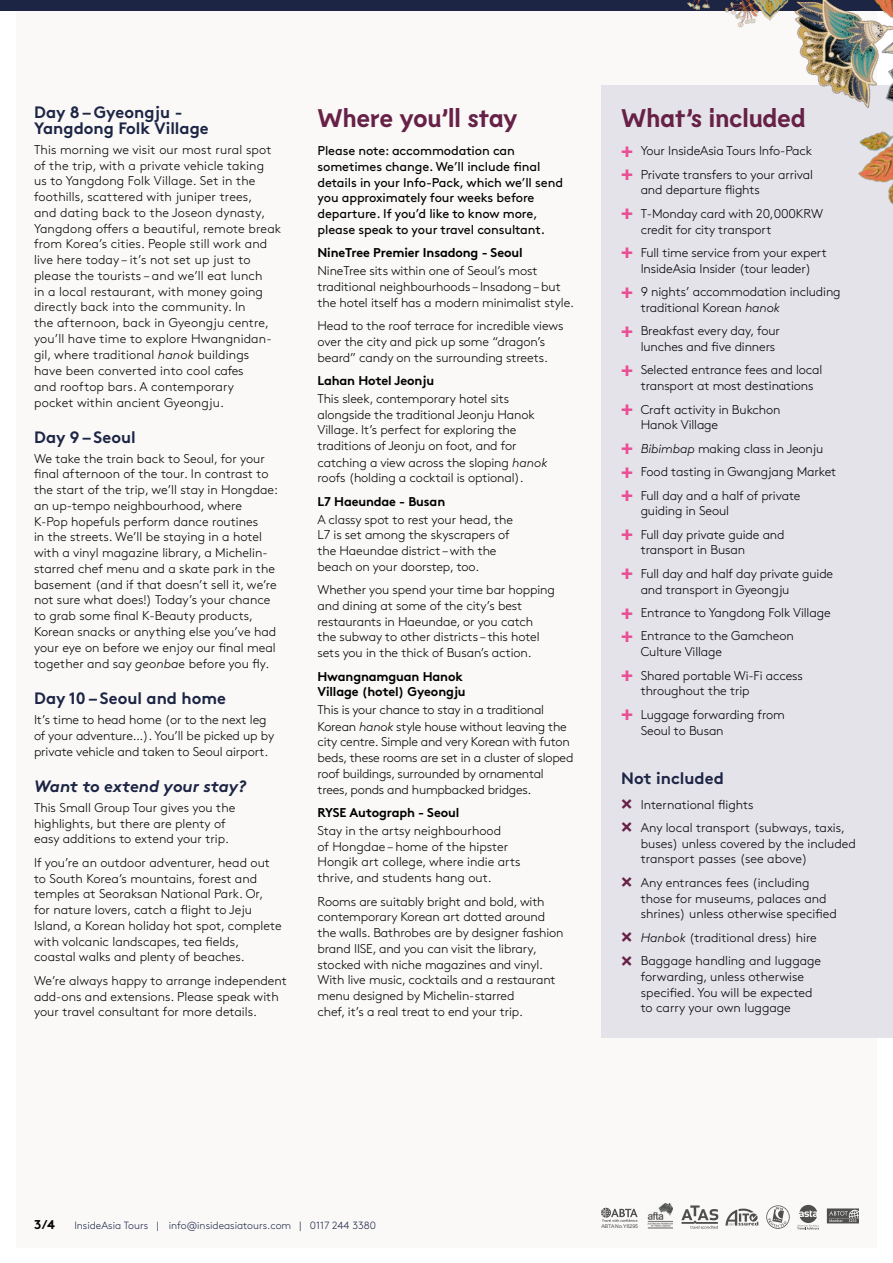
<style>
.page{position:relative;width:893px;height:1263px;background:#fff}
.page>*{position:absolute;margin:0;border:0;box-sizing:border-box;transform-origin:0 0}
.t1{font:700 25.5px "Lemur";letter-spacing:-.01em;color:#672146}
.t2{font:700 16.5px/15.8px "Brown";color:#1d2545}
.t3{font:italic 700 16.5px "Brown";color:#1d2545}
.t4{font:300 12.75px/15.8px "Brown";letter-spacing:-.01em;color:#000}
.t5{font:300 12.75px/15.8px "Brown";letter-spacing:.01em;color:#000}
.t6{font:12.75px/15.8px "Brown";letter-spacing:-.01em;color:#000}
.t7{font:700 12.75px/15.8px "Brown";letter-spacing:-.01em;color:#000}
.t8{font:300 10.5px "Brown";color:#1d2545}
.t9{font:5.1px "Arial";color:#4f4f4e}
.s1{font-style:italic}
.s2{font-family:"Lemur";font-weight:700;font-size:21px;color:#ea4f96}
.s3{font-family:"Lemur";font-weight:700;font-size:21px;color:#672146}
</style>
<div class="page">
<div style="left:16px;top:0;width:861px;height:1247px;background:#faf9f8"></div>
<div style="left:0;top:0;width:893px;height:11px;background:#1d2545"></div>
<div style="left:601px;top:85px;width:292px;height:952px;background:#e4e3ea"></div>
<svg style="left:766px;top:1205px;width:24px;height:24px"></svg>
<svg style="left:725px;top:1208px;width:33px;height:17px"></svg>
<svg style="left:681px;top:1205px;width:37px;height:24px"></svg>
<svg style="left:601px;top:1208px;width:37px;height:14px"></svg>
<img style="left:648px;top:1203px;width:25px;height:25px">
<svg style="left:797px;top:1205px;width:22px;height:24px"></svg>
<svg style="left:827px;top:1208px;width:32px;height:15px"></svg>
<img style="left:687px;top:0;width:206px;height:205px">
<p class="t2" style="left:34px;top:103px;width:176px">Day 8 – Gyeongju -<br>Yangdong Folk Village</p>
<p class="t5" style="left:34px;top:141px;width:249px">This morning we visit our most rural spot of the trip, with a private vehicle taking<br>us to Yangdong Folk Village. Set in the foothills, scattered with juniper trees,<br>and dating back to the Joseon dynasty, Yangdong offers a beautiful, remote break from Korea’s cities. People still work and live here today – it’s not set up just to please the tourists – and we’ll eat lunch<br>in a local restaurant, with money going directly back into the community. In<br>the afternoon, back in Gyeongju centre, you’ll have time to explore Hwangnidan&shy;gil, where traditional <span class="s1">hanok</span> buildings<br>have been converted into cool cafes<br>and rooftop bars. A contemporary<br>pocket within ancient Gyeongju.</p>
<p class="t2" style="left:34px;top:427px;width:103px">Day 9 – Seoul</p>
<p class="t4" style="left:34px;top:449px;width:245px">We take the train back to Seoul, for your final afternoon of the tour. In contrast to the start of the trip, we’ll stay in Hongdae: an up-tempo neighbourhood, where K-Pop hopefuls perform dance routines<br>in the streets. We’ll be staying in a hotel with a vinyl magazine library, a Michelin&shy;starred chef menu and a skate park in the basement (and if that doesn’t sell it, we’re not sure what does!) Today’s your chance to grab some final K-Beauty products, Korean snacks or anything else you’ve had your eye on before we enjoy our final meal together and say <span class="s1">geonbae</span> before you fly.</p>
<p class="t2" style="left:34px;top:689px;width:193px">Day 10 – Seoul and home</p>
<p class="t4" style="left:34px;top:711px;width:242px">It’s time to head home (or to the next leg of your adventure…). You’ll be picked up by private vehicle and taken to Seoul airport.</p>
<p class="t3" style="left:34px;top:773px;width:214px">Want to extend your stay?</p>
<p class="t4" style="left:34px;top:799px;width:203px">This Small Group Tour gives you the highlights, but there are plenty of easy additions to extend your trip.</p>
<p class="t4" style="left:34px;top:854px;width:249px">If you’re an outdoor adventurer, head out to South Korea’s mountains, forest and temples at Seoraksan National Park. Or, for nature lovers, catch a flight to Jeju Island, a Korean holiday hot spot, complete with volcanic landscapes, tea fields, coastal walks and plenty of beaches.</p>
<p class="t4" style="left:34px;top:971px;width:254px">We’re always happy to arrange independent add-ons and extensions. Please speak with your travel consultant for more details.</p>
<h1 class="t1" style="left:317px;top:101px;width:202px">Where you’ll stay</h1>
<p class="t6" style="left:317px;top:142px;width:247px">Please note: accommodation can sometimes change. We’ll include final details in your Info-Pack, which we’ll send you approximately four weeks before departure. If you’d like to know more, please speak to your travel consultant.</p>
<p class="t7" style="left:317px;top:244px;width:207px">NineTree Premier Insadong - Seoul</p>
<p class="t4" style="left:317px;top:262px;width:258px">NineTree sits within one of Seoul’s most traditional neighbourhoods – Insadong – but the hotel itself has a modern minimalist style.</p>
<p class="t4" style="left:317px;top:317px;width:248px">Head to the roof terrace for incredible views over the city and pick up some “dragon’s beard” candy on the surrounding streets.</p>
<p class="t7" style="left:317px;top:371px;width:118px">Lahan Hotel Jeonju</p>
<p class="t4" style="left:317px;top:390px;width:231px">This sleek, contemporary hotel sits alongside the traditional Jeonju Hanok Village. It’s perfect for exploring the traditions of Jeonju on foot, and for catching a view across the sloping <span class="s1">hanok </span>roofs (holding a cocktail is optional).</p>
<p class="t7" style="left:317px;top:492px;width:129px">L7 Haeundae - Busan</p>
<p class="t4" style="left:317px;top:510px;width:197px">A classy spot to rest your head, the<br>L7 is set among the skyscrapers of the Haeundae district – with the beach on your doorstep, too.</p>
<p class="t4" style="left:317px;top:581px;width:239px">Whether you spend your time bar hopping and dining at some of the city’s best restaurants in Haeundae, or you catch the subway to other districts – this hotel sets you in the thick of Busan’s action.</p>
<p class="t7" style="left:317px;top:667px;width:150px">Hwangnamguan Hanok<br>Village (hotel) Gyeongju</p>
<p class="t4" style="left:317px;top:701px;width:257px">This is your chance to stay in a traditional Korean <span class="s1">hanok</span> style house without leaving the city centre. Simple and very Korean with futon beds, these rooms are set in a cluster of sloped roof buildings, surrounded by ornamental trees, ponds and humpbacked bridges.</p>
<p class="t7" style="left:317px;top:803px;width:143px">RYSE Autograph - Seoul</p>
<p class="t4" style="left:317px;top:822px;width:205px">Stay in the artsy neighbourhood<br>of Hongdae – home of the hipster<br>Hongik art college, where indie arts thrive, and students hang out.</p>
<p class="t4" style="left:317px;top:892px;width:248px">Rooms are suitably bright and bold, with contemporary Korean art dotted around the walls. Bathrobes are by designer fashion brand IISE, and you can visit the library, stocked with niche magazines and vinyl.<br>With live music, cocktails and a restaurant menu designed by Michelin-starred<br>chef, it’s a real treat to end your trip.</p>
<h1 class="t1" style="left:621px;top:101px;width:186px">What’s included</h1>
<p class="t4" style="left:621px;top:138px;width:193px;line-height:23.4px"><span class="s2">+</span> Your InsideAsia Tours Info-Pack <span class="s2">+</span> Private transfers to your arrival</p>
<p class="t4" style="left:621px;top:177px;width:203px;line-height:23.4px;text-indent:20px">and departure flights<br><span class="s2">+</span> T-Monday card with 20,000KRW</p>
<p class="t4" style="left:621px;top:216px;width:207px;line-height:23.4px;text-indent:20px">credit for city transport<br><span class="s2">+</span> Full time service from your expert</p>
<p class="t4" style="left:621px;top:256px;width:221px;line-height:23.4px;text-indent:20px">InsideAsia Insider (tour leader)<br><span class="s2">+</span> 9 nights’ accommodation including</p>
<p class="t4" style="left:621px;top:295px;width:160px;line-height:23.4px;text-align:right">traditional Korean <span class="s1">hanok<br></span><span class="s2">+</span> Breakfast every day, four</p>
<p class="t4" style="left:621px;top:334px;width:203px;line-height:23.4px;text-indent:20px">lunches and five dinners<br><span class="s2">+</span> Selected entrance fees and local</p>
<p class="t4" style="left:621px;top:373px;width:194px;line-height:23.4px;text-indent:20px">transport at most destinations <span class="s2">+</span> Craft activity in Bukchon</p>
<p class="t4" style="left:621px;top:412px;width:217px;line-height:23.4px;text-indent:20px">Hanok Village<br><span class="s2">+</span> <span class="s1">Bibimbap</span> making class in Jeonju <span class="s2">+</span> Food tasting in Gwangjang Market <span class="s2">+</span> Full day and a half of private</p>
<p class="t4" style="left:621px;top:498px;width:165px;line-height:23.4px;text-indent:20px">guiding in Seoul<br><span class="s2">+</span> Full day private guide and</p>
<p class="t4" style="left:621px;top:537px;width:214px;line-height:23.4px;text-indent:20px">transport in Busan<br><span class="s2">+</span> Full day and half day private guide</p>
<p class="t4" style="left:621px;top:577px;width:211px;line-height:23.4px;text-indent:20px">and transport in Gyeongju<br><span class="s2">+</span> Entrance to Yangdong Folk Village <span class="s2">+</span> Entrance to the Gamcheon</p>
<p class="t4" style="left:621px;top:639px;width:183px;line-height:23.4px;text-indent:20px">Culture Village<br><span class="s2">+</span> Shared portable Wi-Fi access</p>
<p class="t4" style="left:621px;top:678px;width:165px;line-height:23.4px;text-indent:20px">throughout the trip<br><span class="s2">+</span> Luggage forwarding from</p>
<p class="t4" style="left:641px;top:721px;width:84px">Seoul to Busan</p>
<p class="t2" style="left:621px;top:769px;width:104px">Not included</p>
<p class="t4" style="left:621px;top:791px;width:225px;line-height:23.4px"><span class="s3">×</span> International flights<br><span class="s3">×</span> Any local transport (subways, taxis,</p>
<p class="t4" style="left:641px;top:834px;width:217px">buses) unless covered by the included transport passes (see above)</p>
<p class="t4" style="left:641px;top:874px;width:198px;text-indent:-20px"><span class="s3">×</span> Any entrances fees (including those for museums, palaces and shrines) unless otherwise specified</p>
<p class="t4" style="left:621px;top:925px;width:202px;line-height:23.4px"><span class="s3">×</span> <span class="s1">Hanbok</span> (traditional dress) hire <span class="s3">×</span> Baggage handling and luggage</p>
<p class="t4" style="left:641px;top:968px;width:173px">forwarding, unless otherwise specified. You will be expected to carry your own luggage</p>
<p class="t7" style="left:34px;top:1215px;width:23px">3/4</p>
<p class="t8" style="left:74px;top:1217px;width:303px">InsideAsia Tours | info@insideasiatours.com | 0117 244 3380</p>
<p class="t9" style="left:601px;top:1223px;width:38px">ABTA No.Y6295</p>
</div>
